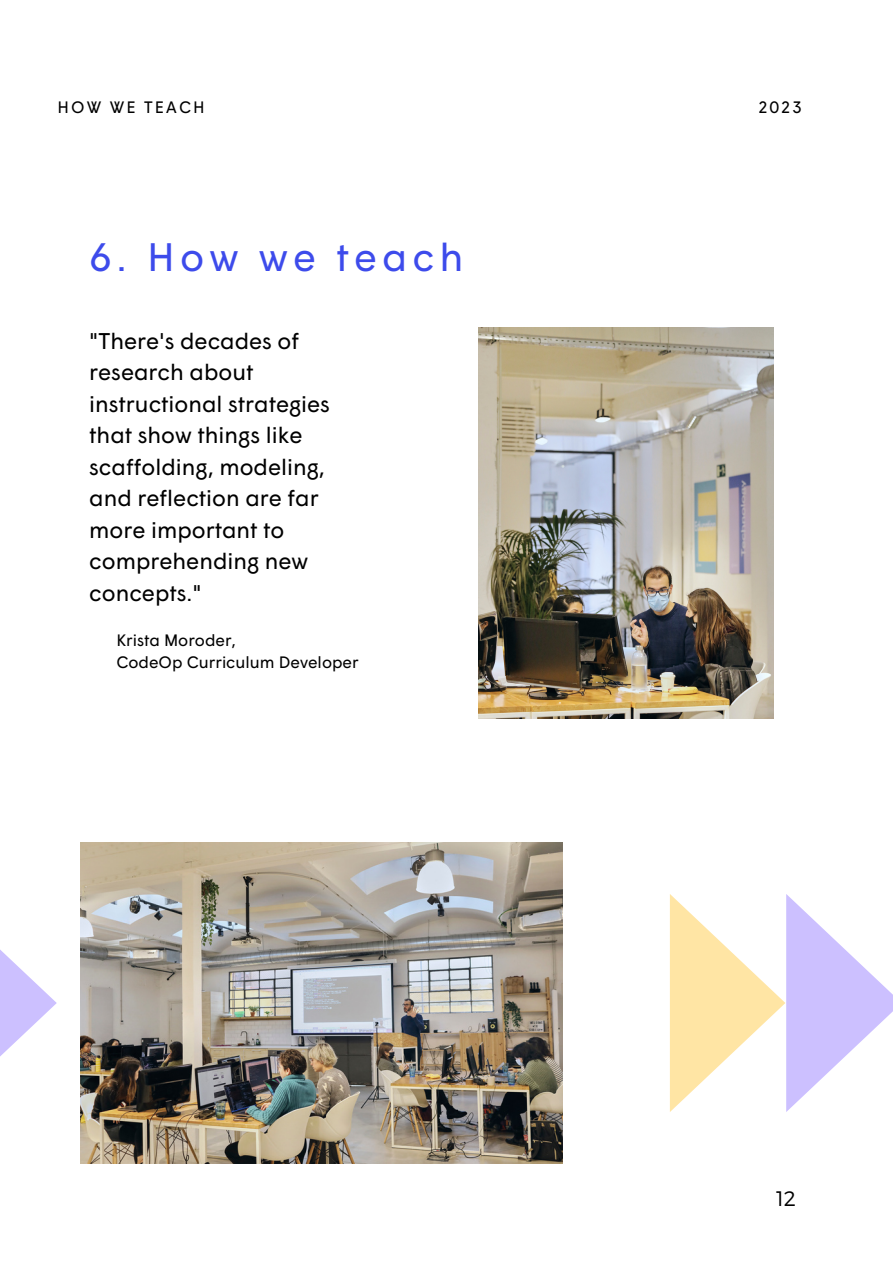
<style>
.page{position:relative;width:893px;height:1264px;background:#fff}
.page>*{position:absolute;margin:0;border:0;box-sizing:border-box;transform-origin:0 0}
.t1{font:39.6px "Wigrum";letter-spacing:.13em;color:#3d4beb}
.t2{font:22.65px/31.5px "Wigrum";color:#000}
.t3{font:300 21px "Montserrat";color:#000}
.t4{font:16.5px/22px "Wigrum";color:#000}
.t5{font:16.5px "Wigrum";letter-spacing:.13em;color:#000}
</style>
<div class="page">
<img style="left:478px;top:327px;width:295px;height:391px">
<svg style="left:670px;top:894px;width:222px;height:218px"></svg>
<img style="left:80px;top:842px;width:482px;height:321px">
<svg style="left:0;top:949px;width:57px;height:108px"></svg>
<p class="t5" style="left:57px;top:96px;width:149px">HOW WE TEACH</p>
<p class="t4" style="left:758px;top:95px;width:45px">2023</p>
<h1 class="t1" style="left:89px;top:231px;width:376px">6. How we teach</h1>
<p class="t2" style="left:89px;top:324px;width:242px">"There's decades of research about instructional strategies that show things like scaffolding, modeling, and reflection are far more important to comprehending new concepts."</p>
<p class="t4" style="left:116px;top:628px;width:244px">Krista Moroder,<br>CodeOp Curriculum Developer</p>
<p class="t3" style="left:776px;top:1184px;width:21px">12</p>
</div>
